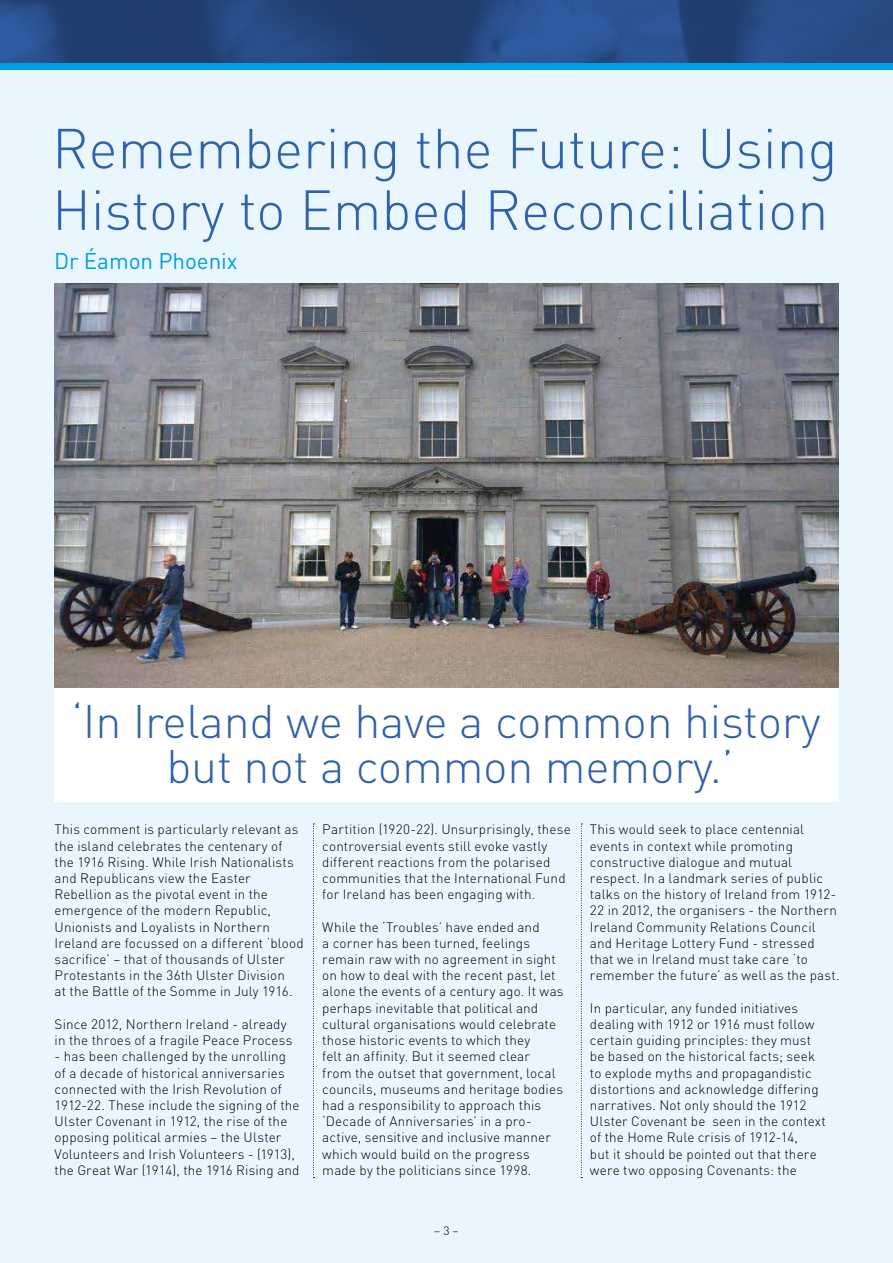
<style>
.page{position:relative;width:893px;height:1263px;background:#eaf6fe}
.page>*{position:absolute;margin:0;border:0;box-sizing:border-box;transform-origin:0 0}
.t1{font:300 55.5px/61.5px "DIN";color:#3061ab}
.t2{font:300 46.5px/45px "DIN";letter-spacing:-.005em;color:#3061ab;text-align:center}
.t3{font:22.5px "DIN";letter-spacing:-.005em;color:#009fe3}
.t4{font:300 13.5px/16.2px "DIN";letter-spacing:.01em;color:#000}
.t5{font:300 12px "DIN";color:#000}
</style>
<div class="page">
<img style="left:0;top:0;width:893px;height:64px">
<div style="left:0;top:64px;width:893px;height:6px;background:#009fe3"></div>
<svg style="left:313px;top:824px;width:1px;height:354px"></svg>
<svg style="left:581px;top:824px;width:1px;height:354px"></svg>
<img style="left:54px;top:284px;width:785px;height:404px">
<div style="left:54px;top:688px;width:785px;height:114px;background:#fff"></div>
<h1 class="t1" style="left:52px;top:117px;width:787px">Remembering the Future: Using<br>History to Embed Reconciliation</h1>
<h3 class="t3" style="left:54px;top:247px;width:185px">Dr Éamon Phoenix</h3>
<h2 class="t2" style="left:71px;top:698px;width:751px">‘In Ireland we have a common history but not a common memory.’</h2>
<p class="t4" style="left:55px;top:821px;width:251px">This comment is particularly relevant as the island celebrates the centenary of the 1916 Rising. While Irish Nationalists and Republicans view the Easter Rebellion as the pivotal event in the emergence of the modern Republic, Unionists and Loyalists in Northern Ireland are focussed on a different ‘blood sacrifice’ – that of thousands of Ulster Protestants in the 36th Ulster Division<br>at the Battle of the Somme in July 1916.</p>
<p class="t4" style="left:55px;top:1016px;width:239px">Since 2012, Northern Ireland - already in the throes of a fragile Peace Process</p>
<p class="t4" style="left:55px;top:1048px;width:247px">- has been challenged by the unrolling of a decade of historical anniversaries connected with the Irish Revolution of 1912-22. These include the signing of the Ulster Covenant in 1912, the rise of the opposing political armies – the Ulster Volunteers and Irish Volunteers - (1913), the Great War (1914), the 1916 Rising and</p>
<p class="t4" style="left:322px;top:821px;width:250px">Partition (1920-22). Unsurprisingly, these controversial events still evoke vastly different reactions from the polarised communities that the International Fund for Ireland has been engaging with.</p>
<p class="t4" style="left:322px;top:918px;width:243px">While the ‘Troubles’ have ended and<br>a corner has been turned, feelings remain raw with no agreement in sight on how to deal with the recent past, let alone the events of a century ago. It was perhaps inevitable that political and cultural organisations would celebrate those historic events to which they<br>felt an affinity. But it seemed clear<br>from the outset that government, local councils, museums and heritage bodies had a responsibility to approach this ‘Decade of Anniversaries’ in a pro&shy;active, sensitive and inclusive manner which would build on the progress made by the politicians since 1998.</p>
<p class="t5" style="left:434px;top:1223px;width:26px">– 3 –</p>
<p class="t4" style="left:590px;top:821px;width:251px">This would seek to place centennial events in context while promoting constructive dialogue and mutual respect. In a landmark series of public talks on the history of Ireland from 1912- 22 in 2012, the organisers - the Northern Ireland Community Relations Council and Heritage Lottery Fund - stressed that we in Ireland must take care ‘to remember the future’ as well as the past.</p>
<p class="t4" style="left:590px;top:999px;width:237px">In particular, any funded initiatives dealing with 1912 or 1916 must follow certain guiding principles: they must be based on the historical facts; seek to explode myths and propagandistic distortions and acknowledge differing narratives. Not only should the 1912<br>Ulster Covenant be seen in the context of the Home Rule crisis of 1912-14,<br>but it should be pointed out that there were two opposing Covenants: the</p>
</div>
